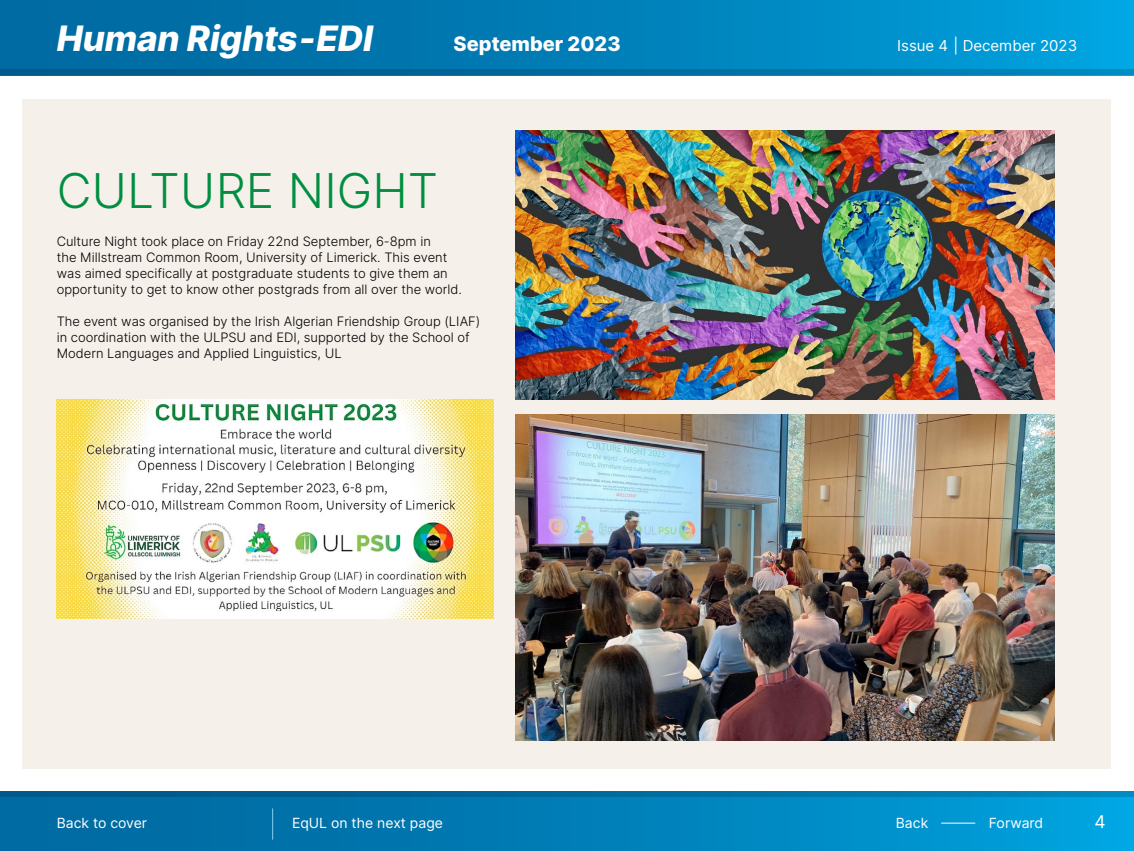
<style>
.page{position:relative;width:1134px;height:851px;background:#fff}
.page>*{position:absolute;margin:0;border:0;box-sizing:border-box;transform-origin:0 0}
.t1{font:300 48px "Inter";color:#008e41}
.t2{font:italic 800 35px "Inter";letter-spacing:-.005em;color:#fff}
.t3{font:800 20px "Inter";color:#fff}
.t4{font:17.5px "Inter";color:#fff}
.t5{font:15px "Inter";color:#fff}
.t6{font:14px "Inter";color:#fff}
.t7{font:300 13px/16px "Inter";color:#000}
</style>
<div class="page">
<div style="left:0;top:791px;width:1134px;height:59px;background:linear-gradient(to right,#006399,#01a0db)"></div>
<div style="left:0;top:0;width:1134px;height:75px;background:linear-gradient(to right,#006399,#009fdb)"></div>
<svg style="left:0;top:791px;width:1134px;height:6px;background:#006b9e"></svg>
<svg style="left:0;top:69px;width:1134px;height:6px;background:#006b9e"></svg>
<hr style="left:941px;top:822px;width:34px;height:1px;background:#fff">
<hr style="left:272px;top:808px;width:1px;height:31px;background:#87cdf1">
<div style="left:23px;top:99px;width:1088px;height:669px;background:#f5f0ea"></div>
<img style="left:516px;top:414px;width:538px;height:326px">
<img style="left:516px;top:130px;width:538px;height:270px">
<img style="left:57px;top:400px;width:436px;height:218px">
<h2 class="t2" style="left:57px;top:13px;width:318px">Human Rights-EDI</h2>
<h3 class="t3" style="left:454px;top:29px;width:169px">September 2023</h3>
<p class="t5" style="left:897px;top:35px;width:181px">Issue 4 | December 2023</p>
<h1 class="t1" style="left:57px;top:157px;width:383px">CULTURE NIGHT</h1>
<p class="t7" style="left:57px;top:233px;width:407px">Culture Night took place on Friday 22nd September, 6-8pm in<br>the Millstream Common Room, University of Limerick. This event was aimed specifically at postgraduate students to give them an opportunity to get to know other postgrads from all over the world.</p>
<p class="t7" style="left:57px;top:313px;width:425px">The event was organised by the Irish Algerian Friendship Group (LIAF) in coordination with the ULPSU and EDI, supported by the School of<br>Modern Languages and Applied Linguistics, UL</p>
<p class="t6" style="left:57px;top:812px;width:92px">Back to cover</p>
<p class="t6" style="left:896px;top:812px;width:34px">Back</p>
<p class="t6" style="left:989px;top:812px;width:56px">Forward</p>
<h3 class="t4" style="left:1094px;top:809px;width:13px">4</h3>
<p class="t6" style="left:292px;top:812px;width:153px">EqUL on the next page</p>
</div>
